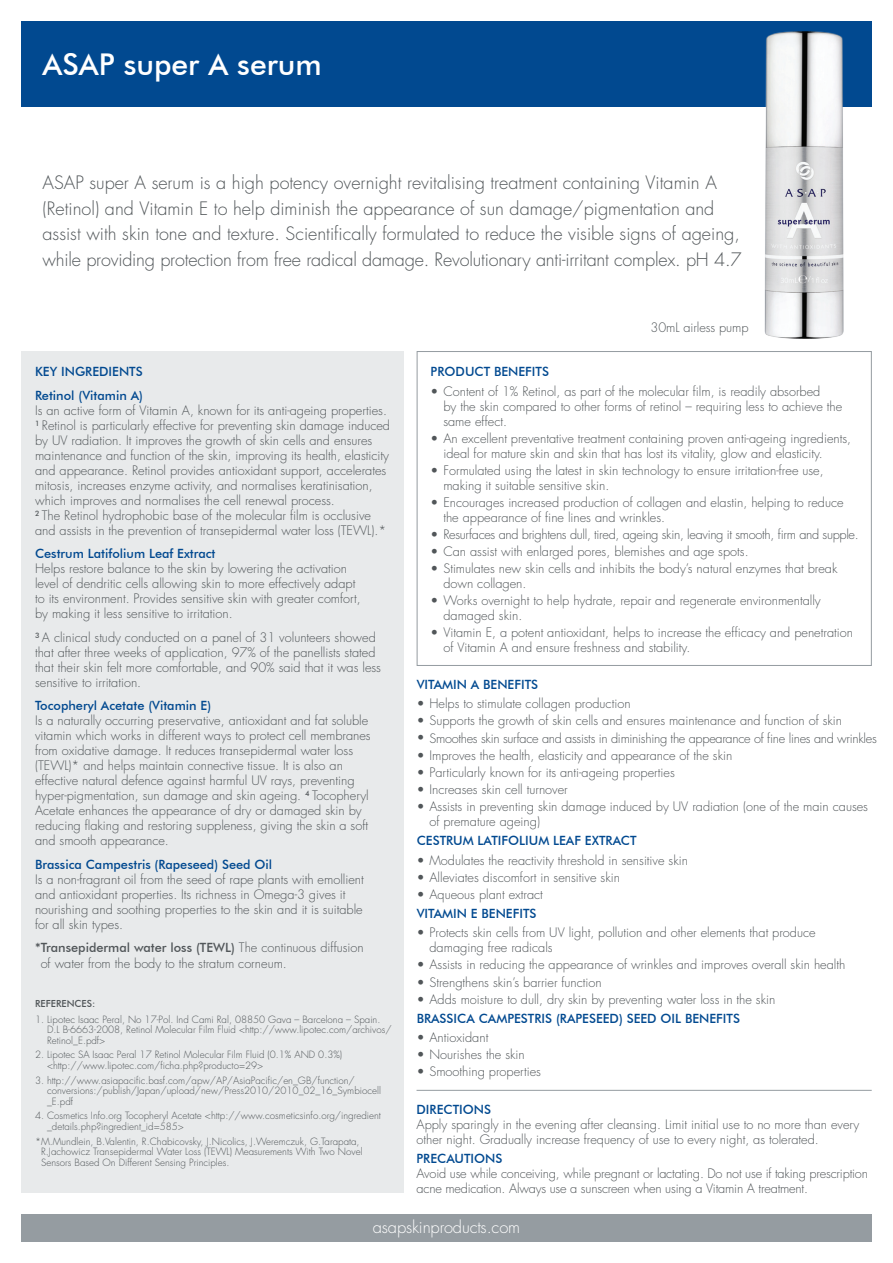
<style>
.page{position:relative;width:893px;height:1263px;background:#fff}
.page>*{position:absolute;margin:0;border:0;box-sizing:border-box;transform-origin:0 0}
.t1{font:500 30px "Futura BT";color:#fff}
.t2{font:300 18px/25.5px "Futura Std";color:#515659}
.t3{font:300 16.5px "Futura Std";letter-spacing:-.01em;color:#fff}
.t4{font:300 12.75px/15px "Futura Std";color:#515659}
.t5{font:300 12.75px "Futura Std";letter-spacing:-.025em;color:#515659}
.t6{font:500 12.75px/23.5px "Futura BT";color:#014990}
.t7{font:300 9.75px/10.5px "Futura Std";color:#515659}
.t8{font:500 9.75px "Futura BT";color:#515659}
.s1{font-family:"Futura BT";font-weight:500;color:#014990}
.s2{font-family:"Futura BT";font-weight:500}
</style>
<div class="page">
<div style="left:21px;top:21px;width:851px;height:85px;background:#014990"></div>
<div style="left:21px;top:1214px;width:851px;height:28px;background:#959ca1"></div>
<img style="left:765px;top:32px;width:79px;height:306px">
<div style="left:21px;top:351px;width:383px;height:842px;background:#e8eaeb"></div>
<div style="left:417px;top:351px;width:455px;height:315px;border:1px solid #959ca1"></div>
<hr style="left:417px;top:1090px;width:455px;height:1px;background:#959ca1">
<p class="t1" style="left:43px;top:46px;width:281px">ASAP super A serum</p>
<p class="t2" style="left:43px;top:170px;width:701px">ASAP super A serum is a high potency overnight revitalising treatment containing Vitamin A (Retinol) and Vitamin E to help diminish the appearance of sun damage/pigmentation and assist with skin tone and texture. Scientifically formulated to reduce the visible signs of ageing, while providing protection from free radical damage. Revolutionary anti-irritant complex. pH 4.7</p>
<p class="t6" style="left:35px;top:360px;width:109px">KEY INGREDIENTS<br>Retinol (Vitamin A)</p>
<p class="t4" style="left:35px;top:403px;width:357px">Is an active form of Vitamin A, known for its anti-ageing properties.<br><sup>1</sup> Retinol is particularly effective for preventing skin damage induced by UV radiation. It improves the growth of skin cells and ensures maintenance and function of the skin, improving its health, elasticity and appearance. Retinol provides antioxidant support, accelerates mitosis, increases enzyme activity, and normalises keratinisation, which improves and normalises the cell renewal process.<br><sup>2</sup> The Retinol hydrophobic base of the molecular film is occlusive and assists in the prevention of transepidermal water loss (TEWL).*</p>
<p class="t4" style="left:35px;top:546px;width:327px"><span class="s1">Cestrum Latifolium Leaf Extract<br></span>Helps restore balance to the skin by lowering the activation level of dendritic cells allowing skin to more effectively adapt to its environment. Provides sensitive skin with greater comfort, by making it less sensitive to irritation.</p>
<p class="t4" style="left:35px;top:630px;width:347px"><sup>3</sup> A clinical study conducted on a panel of 31 volunteers showed that after three weeks of application, 97% of the panellists stated that their skin felt more comfortable, and 90% said that it was less sensitive to irritation.</p>
<p class="t4" style="left:35px;top:698px;width:337px"><span class="s1">Tocopheryl Acetate (Vitamin E)<br></span>Is a naturally occurring preservative, antioxidant and fat soluble vitamin which works in different ways to protect cell membranes from oxidative damage. It reduces transepidermal water loss (TEWL)* and helps maintain connective tissue. It is also an effective natural defence against harmful UV rays, preventing hyper-pigmentation, sun damage and skin ageing. <sup>4</sup> Tocopheryl Acetate enhances the appearance of dry or damaged skin by reducing flaking and restoring suppleness, giving the skin a soft and smooth appearance.</p>
<p class="t4" style="left:35px;top:857px;width:330px"><span class="s1">Brassica Campestris (Rapeseed) Seed Oil<br></span>Is a non-fragrant oil from the seed of rape plants with emollient and antioxidant properties. Its richness in Omega-3 gives it nourishing and soothing properties to the skin and it is suitable for all skin types.</p>
<p class="t4" style="left:41px;top:940px;width:325px;line-height:15.8px;text-indent:-6px"><span class="s2">*Transepidermal water loss (TEWL)</span> The continuous diffusion of water from the body to the stratum corneum.</p>
<p class="t8" style="left:35px;top:997px;width:62px">REFERENCES:</p>
<p class="t7" style="left:47px;top:1014px;width:346px;text-indent:-12px">1. Lipotec Isaac Peral, No 17-Pol. Ind Cami Ral, 08850 Gava – Barcelona – Spain.<br>D.L B-6663-2008, Retinol Molecular Film Fluid &lt;http://www.lipotec.com/archivos/<br>Retinol_E.pdf&gt;</p>
<p class="t7" style="left:47px;top:1050px;width:297px;text-indent:-12px">2. Lipotec SA Isaac Peral 17 Retinol Molecular Film Fluid (0.1% AND 0.3%) &lt;http://www.lipotec.com/ficha.php?producto=29&gt;</p>
<p class="t7" style="left:47px;top:1075px;width:335px;text-indent:-12px">3. http://www.asiapacific.basf.com/apw/AP/AsiaPacific/en_GB/function/ conversions:/publish/Japan/upload/new/Press2010/2010_02_16_Symbiocell _E.pdf</p>
<p class="t7" style="left:47px;top:1111px;width:335px;text-indent:-12px">4. Cosmetics Info.org Tocopheryl Acetate &lt;http://www.cosmeticsinfo.org/ingredient _details.php?ingredient_id=585&gt;</p>
<p class="t7" style="left:41px;top:1136px;width:320px;text-indent:-6px">*M.Mundlein, B.Valentin, R.Chabicovsky, J.Nicolics, J.Weremczuk, G.Tarapata,<br>R.Jachowicz Transepidermal Water Loss (Tewl</p>
<p class="t7" style="left:230px;top:1146px;width:134px">) Measurements With Two Novel</p>
<p class="t7" style="left:41px;top:1157px;width:190px">Sensors Based On Different Sensing Principles.</p>
<p class="t4" style="left:651px;top:320px;width:99px">30mL airless pump</p>
<p class="t6" style="left:431px;top:360px;width:120px">PRODUCT BENEFITS</p>
<p class="t4" style="left:443px;top:384px;width:400px;text-indent:-13px">• Content of 1% Retinol, as part of the molecular film, is readily absorbed<br>by the skin compared to other forms of retinol – requiring less to achieve the same effect.</p>
<p class="t4" style="left:443px;top:431px;width:409px;text-indent:-13px">• An excellent preventative treatment containing proven anti-ageing ingredients, ideal for mature skin and skin that has lost its vitality, glow and elasticity.</p>
<p class="t4" style="left:443px;top:463px;width:382px;text-indent:-13px">• Formulated using the latest in skin technology to ensure irritation-free use, making it suitable sensitive skin.</p>
<p class="t4" style="left:443px;top:495px;width:402px;text-indent:-13px">• Encourages increased production of collagen and elastin, helping to reduce the appearance of fine lines and wrinkles.</p>
<p class="t5" style="left:431px;top:527px;width:430px">• Resurfaces and brightens dull, tired, ageing skin, leaving it smooth, firm and supple.</p>
<p class="t4" style="left:431px;top:544px;width:319px">• Can assist with enlarged pores, blemishes and age spots.</p>
<p class="t4" style="left:443px;top:561px;width:396px;text-indent:-13px">• Stimulates new skin cells and inhibits the body’s natural enzymes that break down collagen.</p>
<p class="t4" style="left:443px;top:594px;width:379px;text-indent:-13px">• Works overnight to help hydrate, repair and regenerate environmentally damaged skin.</p>
<p class="t4" style="left:443px;top:626px;width:411px;text-indent:-13px">• Vitamin E, a potent antioxidant, helps to increase the efficacy and penetration of Vitamin A and ensure freshness and stability.</p>
<p class="t6" style="left:417px;top:672px;width:82px">Vitamin A Benefits</p>
<p class="t4" style="left:417px;top:696px;width:215px">• Helps to stimulate collagen production</p>
<p class="t4" style="left:417px;top:713px;width:427px">• Supports the growth of skin cells and ensures maintenance and function of skin</p>
<p class="t5" style="left:417px;top:730px;width:462px">• Smoothes skin surface and assists in diminishing the appearance of fine lines and wrinkles</p>
<p class="t4" style="left:417px;top:748px;width:317px">• Improves the health, elasticity and appearance of the skin</p>
<p class="t4" style="left:417px;top:765px;width:260px">• Particularly known for its anti-ageing properties</p>
<p class="t4" style="left:417px;top:782px;width:153px">• Increases skin cell turnover</p>
<p class="t4" style="left:429px;top:799px;width:440px;text-indent:-13px">• Assists in preventing skin damage induced by UV radiation (one of the main causes of premature ageing)</p>
<p class="t6" style="left:417px;top:829px;width:18px">Cestru</p>
<p class="t6" style="left:463px;top:829px;width:29px">m Latifoliu</p>
<p class="t6" style="left:538px;top:829px;width:29px">m Leaf</p>
<p class="t6" style="left:585px;top:829px;width:23px">Extract</p>
<p class="t4" style="left:417px;top:853px;width:273px">• Modulates the reactivity threshold in sensitive skin</p>
<p class="t4" style="left:417px;top:870px;width:205px">• Alleviates discomfort in sensitive skin</p>
<p class="t4" style="left:417px;top:885px;width:128px;line-height:19.2px">• Aqueous plant extract<br><span class="s1">Vitamin E Benefits</span></p>
<p class="t4" style="left:429px;top:925px;width:388px;text-indent:-13px">• Protects skin cells from UV light, pollution and other elements that produce damaging free radicals</p>
<p class="t4" style="left:417px;top:958px;width:430px">• Assists in reducing the appearance of wrinkles and improves overall skin health</p>
<p class="t4" style="left:417px;top:975px;width:187px">• Strengthens skin’s barrier function</p>
<p class="t4" style="left:417px;top:990px;width:360px;line-height:19.2px">• Adds moisture to dull, dry skin by preventing water loss in the skin<br><span class="s1">Brassica</span></p>
<p class="t6" style="left:479px;top:1006px;width:36px">Campestris</p>
<p class="t6" style="left:556px;top:1006px;width:20px">(Rapeseed</p>
<p class="t6" style="left:619px;top:1006px;width:23px">) Seed</p>
<p class="t6" style="left:661px;top:1006px;width:40px">Oil Benefits</p>
<p class="t4" style="left:417px;top:1030px;width:73px">• Antioxidant</p>
<p class="t4" style="left:417px;top:1047px;width:110px">• Nourishes the skin</p>
<p class="t4" style="left:417px;top:1065px;width:126px">• Smoothing properties</p>
<p class="t4" style="left:417px;top:1102px;width:444px"><span class="s1">DIRECTIONS<br></span>Apply sparingly in the evening after cleansing. Limit initial use to no more than every other night. Gradually increase frequency of use to every night, as tolerated.</p>
<p class="t4" style="left:417px;top:1151px;width:453px"><span class="s1">PRECAUTIONS<br></span>Avoid use while conceiving, while pregnant or lactating. Do not use if taking prescription acne medication. Always use a sunscreen when using a Vitamin A treatment.</p>
<p class="t3" style="left:373px;top:1217px;width:149px">asapskinproducts.com</p>
</div>
